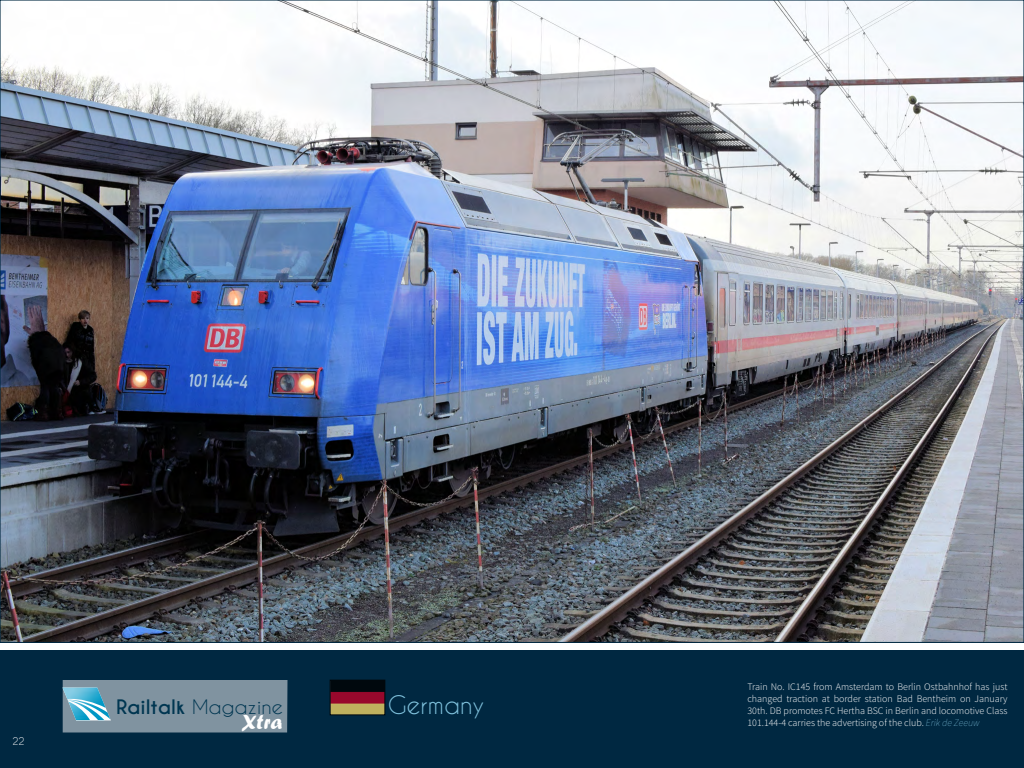
<style>
.page{position:relative;width:1024px;height:768px;background:#fff}
.page>*{position:absolute;margin:0;border:0;box-sizing:border-box;transform-origin:0 0}
.t1{font:24px "Caviar Dreams";color:#80c2dd}
.t2{font:21px "Forte";color:#fff}
.t3{font:700 18.7px "Caviar Dreams";color:#003651;scale:1.05 1}
.t4{font:300 10px/12px "Source Sans Pro";color:#fff;text-align:justify}
.t5{font:10px "Caviar Dreams";color:#fff}
.s1{font-weight:400}
.s2{font-weight:200;font-style:italic;color:#80c2dd}
</style>
<div class="page">
<img style="left:2px;top:2px;width:1020px;height:638px">
<div style="left:0;top:650px;width:1024px;height:118px;background:#002841"></div>
<div style="left:62px;top:680px;width:226px;height:53px;background:#8093a0"></div>
<img style="left:63px;top:688px;width:47px;height:32px">
<img style="left:332px;top:682px;width:51px;height:31px">
<div style="left:330px;top:680px;width:55px;height:35px;border:1px solid #000"></div>
<p class="t5" style="left:12px;top:736px;width:14px">22</p>
<h3 class="t3" style="left:116px;top:695px;width:160px">Railtalk <span class="s1">Magazine</span></h3>
<h2 class="t2" style="left:241px;top:710px;width:42px">Xtra</h2>
<h1 class="t1" style="left:388px;top:691px;width:98px">Germany</h1>
<p class="t4" style="left:748px;top:681px;width:262px">Train No. IC145 from Amsterdam to Berlin Ostbahnhof has just changed traction at border station Bad Bentheim on January 30th. DB promotes FC Hertha BSC in Berlin and locomotive Class 101.144-4 carries the advertising of the club. <span class="s2">Erik de Zeeuw</span></p>
</div>
